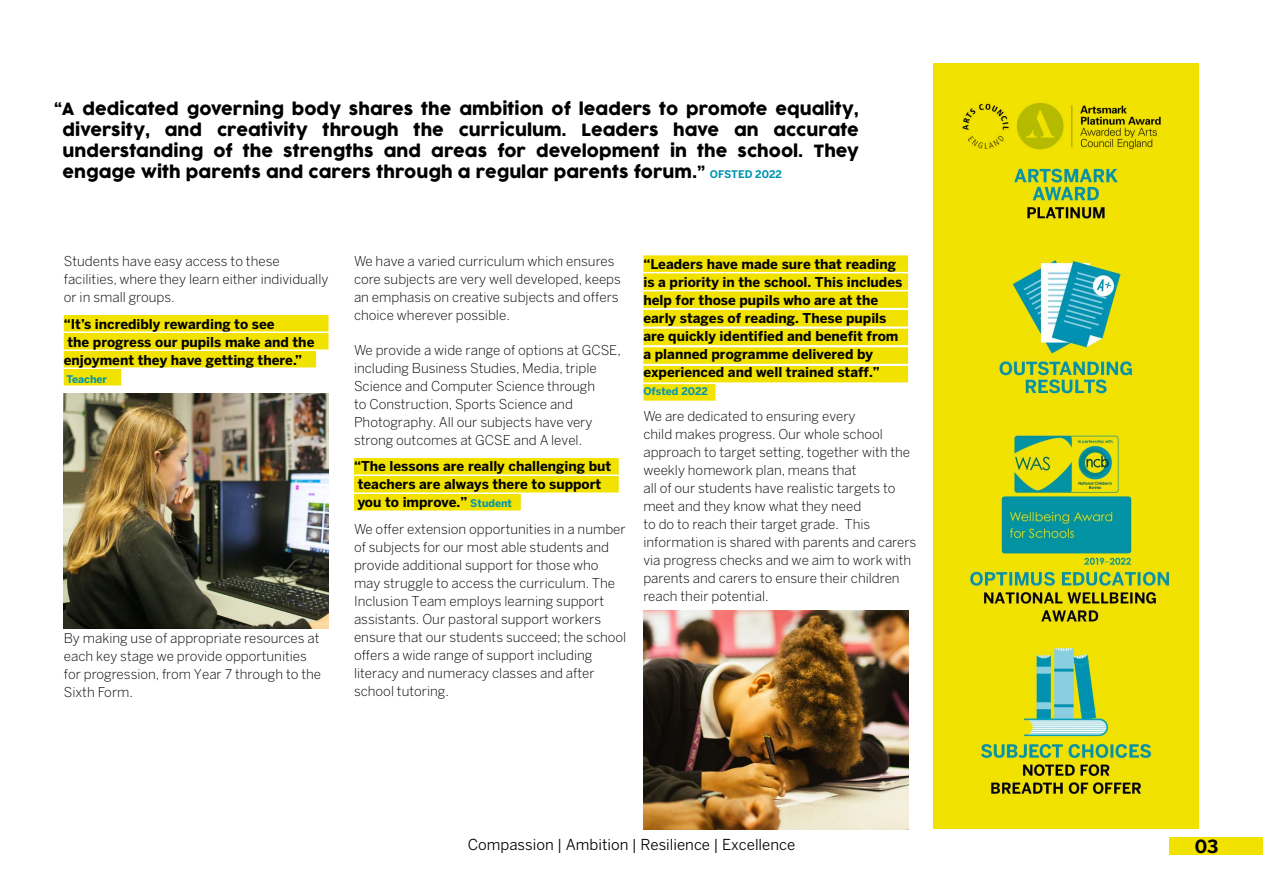
<style>
.page{position:relative;width:1263px;height:893px;background:#fff}
.page>*{position:absolute;margin:0;border:0;box-sizing:border-box;transform-origin:0 0}
.t1{font:700 18px "Benton Sans";color:#000}
.t2{font:16.5px/21px "Cocogoose";color:#000;text-align:justify}
.t3{font:15px "Benton Sans";color:#000}
.t4{font:300 13.5px/18px "Benton Sans";color:#000}
.t5{font:700 13.5px/18px "Benton Sans";color:#000}
.t6{font:700 10.5px "Benton Sans";color:#0093b1}
.s1{font-family:"Benton Sans";font-weight:700;font-size:10.5px;color:#0093b1}
.s2{font-size:10.5px;color:#0093b1}
</style>
<div class="page">
<div style="left:64px;top:315px;width:264px;height:16px;background:#f2e200"></div>
<div style="left:64px;top:333px;width:264px;height:16px;background:#f2e200"></div>
<div style="left:64px;top:351px;width:252px;height:16px;background:#f2e200"></div>
<div style="left:64px;top:369px;width:57px;height:16px;background:#f2e200"></div>
<div style="left:643px;top:310px;width:265px;height:17px;background:#f2e200"></div>
<div style="left:643px;top:329px;width:265px;height:16px;background:#f2e200"></div>
<div style="left:643px;top:347px;width:265px;height:17px;background:#f2e200"></div>
<div style="left:643px;top:366px;width:265px;height:16px;background:#f2e200"></div>
<div style="left:354px;top:458px;width:265px;height:16px;background:#f2e200"></div>
<div style="left:354px;top:476px;width:265px;height:16px;background:#f2e200"></div>
<div style="left:354px;top:494px;width:167px;height:16px;background:#f2e200"></div>
<div style="left:643px;top:255px;width:265px;height:17px;background:#f2e200"></div>
<div style="left:643px;top:273px;width:265px;height:17px;background:#f2e200"></div>
<div style="left:643px;top:384px;width:72px;height:17px;background:#f2e200"></div>
<div style="left:643px;top:291px;width:265px;height:17px;background:#f2e200"></div>
<img style="left:643px;top:610px;width:265px;height:219px">
<img style="left:64px;top:393px;width:264px;height:235px">
<div style="left:1169px;top:838px;width:94px;height:17px;background:#f2e200"></div>
<img style="left:934px;top:64px;width:265px;height:764px">
<img style="left:961px;top:101px;width:211px;height:50px">
<div style="left:1021px;top:397px;width:91px;height:15px;background:#f2e200"></div>
<p class="t2" style="left:63px;top:99px;width:798px;text-indent:-9px">“A dedicated governing body shares the ambition of leaders to promote equality, diversity, and creativity through the curriculum. Leaders have an accurate understanding of the strengths and areas for development in the school. They engage with parents and carers through a regular parents forum.” <span class="s1">OFSTED 2022</span></p>
<p class="t4" style="left:64px;top:252px;width:266px">Students have easy access to these facilities, where they learn either individually or in small groups.</p>
<p class="t5" style="left:64px;top:315px;width:252px">“It’s incredibly rewarding to see<br>the progress our pupils make and the enjoyment they have getting there.”</p>
<p class="t6" style="left:67px;top:373px;width:42px">Teacher</p>
<p class="t4" style="left:64px;top:629px;width:259px">By making use of appropriate resources at each key stage we provide opportunities for progression, from Year 7 through to the Sixth Form.</p>
<p class="t4" style="left:354px;top:252px;width:268px">We have a varied curriculum which ensures core subjects are very well developed, keeps an emphasis on creative subjects and offers choice wherever possible.</p>
<p class="t4" style="left:354px;top:341px;width:268px">We provide a wide range of options at GCSE, including Business Studies, Media, triple Science and Computer Science through<br>to Construction, Sports Science and Photography. All our subjects have very strong outcomes at GCSE and A level.</p>
<p class="t5" style="left:354px;top:457px;width:259px">“The lessons are really challenging but teachers are always there to support you to improve.” <span class="s2">Student</span></p>
<p class="t4" style="left:354px;top:520px;width:274px">We offer extension opportunities in a number of subjects for our most able students and provide additional support for those who may struggle to access the curriculum. The Inclusion Team employs learning support assistants. Our pastoral support workers ensure that our students succeed; the school offers a wide range of support including literacy and numeracy classes and after school tutoring.</p>
<p class="t5" style="left:643px;top:255px;width:260px">“Leaders have made sure that reading is a priority in the school. This includes help for those pupils who are at the early stages of reading. These pupils are quickly identified and benefit from a planned programme delivered by experienced and well trained staff.”</p>
<p class="t6" style="left:643px;top:385px;width:66px">Ofsted 2022</p>
<p class="t4" style="left:643px;top:407px;width:274px">We are dedicated to ensuring every<br>child makes progress. Our whole school approach to target setting, together with the weekly homework plan, means that<br>all of our students have realistic targets to meet and they know what they need<br>to do to reach their target grade. This information is shared with parents and carers via progress checks and we aim to work with parents and carers to ensure their children reach their potential.</p>
<p class="t3" style="left:468px;top:836px;width:329px">Compassion | Ambition | Resilience | Excellence</p>
<h1 class="t1" style="left:1195px;top:836px;width:25px">03</h1>
</div>
